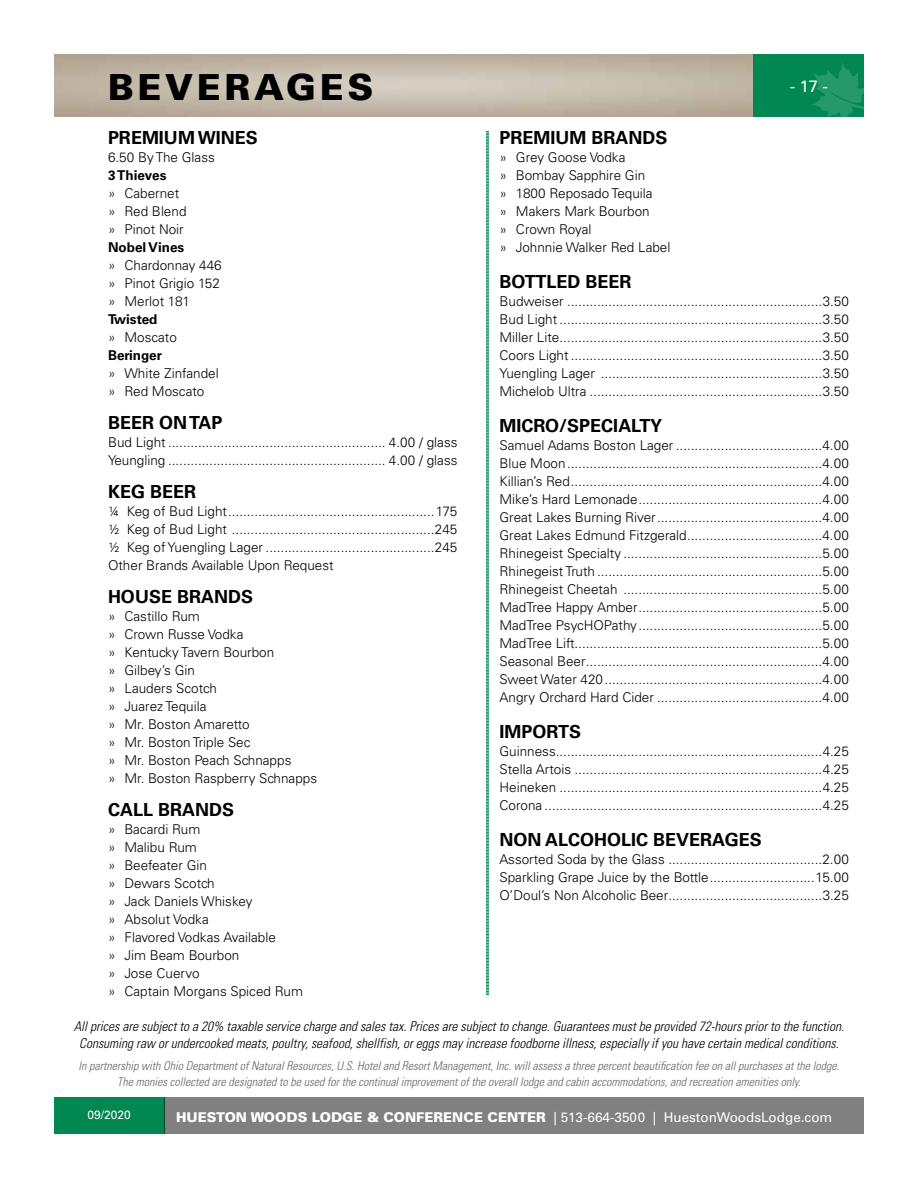
<style>
.page{position:relative;width:918px;height:1188px;background:#fff}
.page>*{position:absolute;margin:0;border:0;box-sizing:border-box;transform-origin:0 0}
.t1{font:900 36px "Univers LT Std";letter-spacing:.1em;color:#000}
.t2{font:700 18px "Univers LT Std";color:#000}
.t3{font:16.5px "Univers LT Std";color:#fff}
.t4{font:300 13.5px/18px "Univers LT Std";color:#000}
.t5{font:italic 300 condensed 13.5px/16.2px "Univers LT Std";color:#000;text-align:center}
.t6{font:13.5px "Univers LT Std";color:#fff}
.t7{font:700 13.5px "Univers LT Std";color:#000}
.t8{font:italic 300 condensed 12px/16.2px "Univers LT Std";color:#636466;text-align:center}
.t9{font:12px "Univers LT Std";color:#fff}
.s1{font-weight:900}
</style>
<div class="page">
<svg style="left:486px;top:131px;width:3px;height:864px;background:#54ae8a"></svg>
<img style="left:54px;top:54px;width:700px;height:63px">
<div style="left:754px;top:54px;width:110px;height:63px;background:#008752"></div>
<svg style="left:811px;top:63px;width:53px;height:54px"></svg>
<div style="left:54px;top:1097px;width:110px;height:37px;background:#008752"></div>
<div style="left:164px;top:1097px;width:700px;height:37px;background:#808080"></div>
<h1 class="t1" style="left:108px;top:64px;width:267px">BEVERAGES</h1>
<h2 class="t2" style="left:108px;top:128px;width:151px">PREMIUM WINES</h2>
<p class="t4" style="left:108px;top:149px;width:108px">6.50 By The Glass</p>
<p class="t7" style="left:108px;top:168px;width:60px">3 Thieves</p>
<p class="t4" style="left:108px;top:185px;width:80px">» Cabernet » Red Blend » Pinot Noir</p>
<p class="t7" style="left:108px;top:240px;width:78px">Nobel Vines</p>
<p class="t4" style="left:108px;top:257px;width:115px">» Chardonnay 446 » Pinot Grigio 152 » Merlot 181</p>
<p class="t7" style="left:108px;top:312px;width:51px">Twisted</p>
<p class="t4" style="left:108px;top:329px;width:70px">» Moscato</p>
<p class="t7" style="left:108px;top:348px;width:55px">Beringer</p>
<p class="t4" style="left:108px;top:365px;width:112px">» White Zinfandel » Red Moscato</p>
<h2 class="t2" style="left:108px;top:413px;width:116px">BEER ON TAP</h2>
<p class="t4" style="left:108px;top:434px;width:351px">Bud Light .......................................................... 4.00 / glass<br>Yeungling .......................................................... 4.00 / glass</p>
<h2 class="t2" style="left:108px;top:482px;width:90px">KEG BEER</h2>
<p class="t4" style="left:108px;top:503px;width:351px;text-align:justify">¼ Keg of Bud Light.......................................................175 ½ Keg of Bud Light ......................................................245 ½ Keg of Yuengling Lager .............................................245<br>Other Brands Available Upon Request</p>
<h2 class="t2" style="left:108px;top:587px;width:147px">HOUSE BRANDS</h2>
<p class="t4" style="left:108px;top:608px;width:211px">» Castillo Rum<br>» Crown Russe Vodka<br>» Kentucky Tavern Bourbon<br>» Gilbey’s Gin<br>» Lauders Scotch<br>» Juarez Tequila<br>» Mr. Boston Amaretto<br>» Mr. Boston Triple Sec<br>» Mr. Boston Peach Schnapps<br>» Mr. Boston Raspberry Schnapps</p>
<h2 class="t2" style="left:108px;top:800px;width:128px">CALL BRANDS</h2>
<p class="t4" style="left:108px;top:821px;width:197px">» Bacardi Rum<br>» Malibu Rum<br>» Beefeater Gin<br>» Dewars Scotch<br>» Jack Daniels Whiskey<br>» Absolut Vodka<br>» Flavored Vodkas Available<br>» Jim Beam Bourbon<br>» Jose Cuervo<br>» Captain Morgans Spiced Rum</p>
<p class="t3" style="left:790px;top:76px;width:40px">- 17 -</p>
<h2 class="t2" style="left:500px;top:128px;width:170px">PREMIUM BRANDS</h2>
<p class="t4" style="left:500px;top:149px;width:172px">» Grey Goose Vodka<br>» Bombay Sapphire Gin<br>» 1800 Reposado Tequila<br>» Makers Mark Bourbon<br>» Crown Royal<br>» Johnnie Walker Red Label</p>
<h2 class="t2" style="left:500px;top:272px;width:133px">BOTTLED BEER</h2>
<p class="t4" style="left:500px;top:293px;width:351px;text-align:justify">Budweiser ....................................................................3.50<br>Bud Light ......................................................................3.50<br>Miller Lite......................................................................3.50<br>Coors Light ...................................................................3.50<br>Yuengling Lager ...........................................................3.50<br>Michelob Ultra ..............................................................3.50</p>
<h2 class="t2" style="left:500px;top:416px;width:164px">MICRO/SPECIALTY</h2>
<p class="t4" style="left:500px;top:437px;width:351px;text-align:justify">Samuel Adams Boston Lager .......................................4.00<br>Blue Moon....................................................................4.00<br>Killian’s Red...................................................................4.00<br>Mike’s Hard Lemonade.................................................4.00<br>Great Lakes Burning River............................................4.00<br>Great Lakes Edmund Fitzgerald....................................4.00<br>Rhinegeist Specialty .....................................................5.00<br>Rhinegeist Truth ............................................................5.00<br>Rhinegeist Cheetah .....................................................5.00<br>MadTree Happy Amber.................................................5.00<br>MadTree PsycHOPathy.................................................5.00<br>MadTree Lift..................................................................5.00<br>Seasonal Beer...............................................................4.00<br>Sweet Water 420..........................................................4.00<br>Angry Orchard Hard Cider ............................................4.00</p>
<h2 class="t2" style="left:500px;top:722px;width:83px">IMPORTS</h2>
<p class="t4" style="left:500px;top:743px;width:351px;text-align:justify">Guinness.......................................................................4.25<br>Stella Artois ..................................................................4.25<br>Heineken ......................................................................4.25<br>Corona ..........................................................................4.25</p>
<h2 class="t2" style="left:500px;top:830px;width:264px">NON ALCOHOLIC BEVERAGES</h2>
<p class="t4" style="left:500px;top:851px;width:351px;text-align:justify">Assorted Soda by the Glass .........................................2.00<br>Sparkling Grape Juice by the Bottle............................15.00<br>O’Doul’s Non Alcoholic Beer.........................................3.25</p>
<p class="t5" style="left:74px;top:1019px;width:772px">All prices are subject to a 20% taxable service charge and sales tax. Prices are subject to change. Guarantees must be provided 72-hours prior to the function.<br>Consuming raw or undercooked meats, poultry, seafood, shellfish, or eggs may increase foodborne illness, especially if you have certain medical conditions.</p>
<p class="t8" style="left:79px;top:1057px;width:762px">In partnership with Ohio Department of Natural Resources, U.S. Hotel and Resort Management, Inc. will assess a three percent beautification fee on all purchases at the lodge.<br>The monies collected are designated to be used for the continual improvement of the overall lodge and cabin accommodations, and recreation amenities only.</p>
<p class="t9" style="left:87px;top:1108px;width:45px">09/2020</p>
<p class="t6" style="left:176px;top:1109px;width:658px"><span class="s1">HUESTON WOODS LODGE &amp; CONFERENCE CENTER</span> | 513-664-3500 | HuestonWoodsLodge.com</p>
</div>
